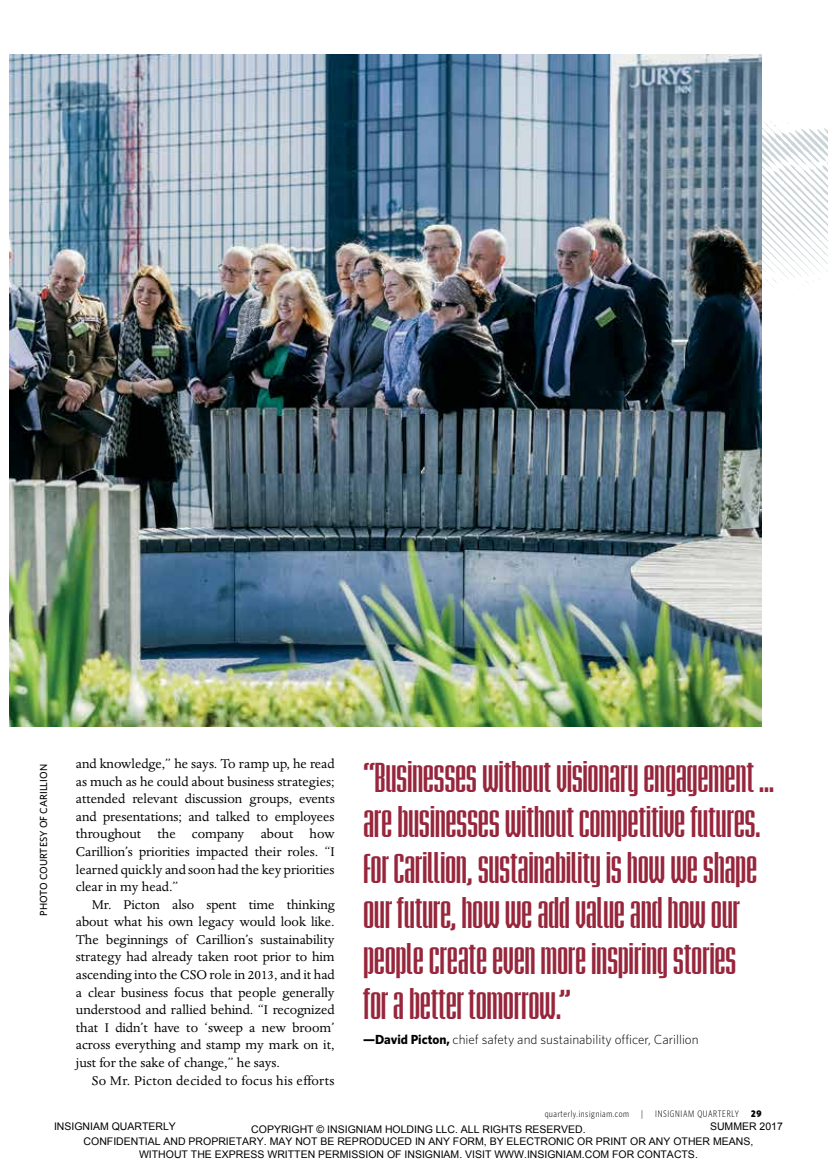
<style>
.page{position:relative;width:837px;height:1175px;background:#fff}
.page>*{position:absolute;margin:0;border:0;box-sizing:border-box;transform-origin:0 0}
.t1{font:700 condensed 35.1px/45.5px "Briem Akademi Std";letter-spacing:-.015em;color:#97263c}
.t2{font:14.7px/17.5px "Dante MT Std";letter-spacing:-.005em;color:#000;text-align:justify}
.t3{font:14.7px "Dante MT Std";letter-spacing:.02em;color:#000}
.t4{font:300 13.2px "Whitney";color:#000}
.t5{font:10.5px/12.6px "Arial";color:#000;text-align:center}
.t6{font:500 10.2px "Whitney";color:#000}
.t7{font:300 9.45px "Whitney Condensed";letter-spacing:.07em;color:#000}
.t8{font:900 9.45px "Whitney Condensed";color:#000}
.s1{font-weight:700}
</style>
<div class="page">
<img style="left:761px;top:117px;width:66px;height:194px">
<img style="left:10px;top:54px;width:751px;height:673px">
<p class="t6" style="left:38px;top:915px;width:153px;rotate:-90deg">PHOTO COURTESY OF CARILLION</p>
<p class="t2" style="left:76px;top:755px;width:260px">and knowledge,” he says. To ramp up, he read as much as he could about business strategies; attended relevant discussion groups, events and presentations; and talked to employees throughout the company about how Carillion’s priorities impacted their roles. “I learned quickly and soon had the key priorities clear in my head.”</p>
<p class="t2" style="left:76px;top:895px;width:260px;text-indent:16px">Mr. Picton also spent time thinking about what his own legacy would look like.<br>The beginnings of Carillion’s sustainability strategy had already taken root prior to him ascending into the CSO role in 2013, and it had a clear business focus that people generally understood and rallied behind. “I recognized that I didn’t have to ‘sweep a new broom’ across everything and stamp my mark on it, just for the sake of change,” he says.</p>
<p class="t3" style="left:92px;top:1071px;width:245px">So Mr. Picton decided to focus his efforts</p>
<p class="t1" style="left:363px;top:754px;width:413px">“Businesses without visionary engagement ... are businesses without competitive futures.<br>For Carillion, sustainability is how we shape our future, how we add value and how our people create even more inspiring stories<br>for a better tomorrow.”</p>
<p class="t4" style="left:363px;top:1031px;width:337px"><span class="s1">—David Picton,</span> chief safety and sustainability officer, Carillion</p>
<p class="t7" style="left:545px;top:1108px;width:86px">quarterly.insigniam.com</p>
<p class="t7" style="left:641px;top:1108px;width:3px">|</p>
<p class="t7" style="left:655px;top:1108px;width:85px">INSIGNIAM QUARTERLY</p>
<p class="t8" style="left:751px;top:1108px;width:12px">29</p>
<p class="t5" style="left:54px;top:1120px;width:123px">INSIGNIAM QUARTERLY</p>
<p class="t5" style="left:710px;top:1120px;width:74px">SUMMER 2017</p>
<p class="t5" style="left:84px;top:1122px;width:671px">COPYRIGHT © INSIGNIAM HOLDING LLC. ALL RIGHTS RESERVED.<br>CONFIDENTIAL AND PROPRIETARY. MAY NOT BE REPRODUCED IN ANY FORM, BY ELECTRONIC OR PRINT OR ANY OTHER MEANS,<br>WITHOUT THE EXPRESS WRITTEN PERMISSION OF INSIGNIAM. VISIT WWW.INSIGNIAM.COM FOR CONTACTS.</p>
</div>
